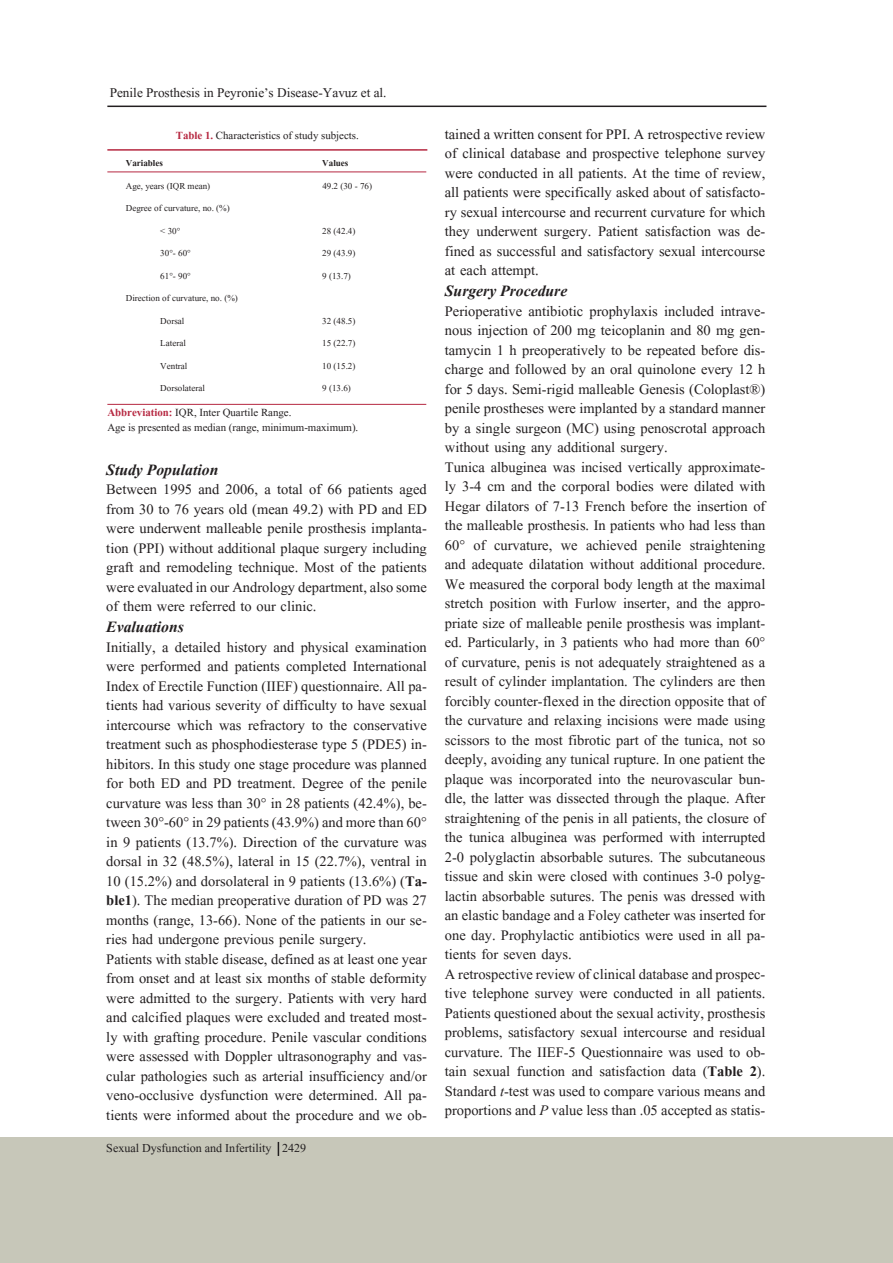
<style>
.page{position:relative;width:893px;height:1263px;background:#fff}
.page>*{position:absolute;margin:0;border:0;box-sizing:border-box;transform-origin:0 0}
.t1{font:italic 700 19.5px "Aparajita";color:#231f20}
.t2{font:18px/19.5px "Aparajita";color:#231f20;text-align:justify}
.t3{font:16.5px "Aparajita";color:#231f20}
.t4{font:15px "Aparajita";color:#231f20}
.t5{font:13.5px "Aparajita";color:#231f20}
.t6{font:11.25px "Aparajita";color:#231f20}
.t7{font:700 11.25px "Aparajita";color:#231f20}
.s1{font-weight:700;color:#b62841}
.s2{font-weight:700}
.s3{font-style:italic}
</style>
<div class="page">
<div style="left:0;top:1137px;width:893px;height:126px;background:#c7c7b9"></div>
<hr style="left:107px;top:106px;width:659px;height:1px;background:#231f20">
<svg style="left:278px;top:1142px;width:1px;height:14px"></svg>
<hr style="left:107px;top:149px;width:320px;height:2px;background:#b62841">
<hr style="left:107px;top:172px;width:319px;height:1px;background:#b62841">
<hr style="left:107px;top:404px;width:319px;height:1px;background:#b62841">
<p class="t3" style="left:110px;top:85px;width:278px">Penile Prosthesis in Peyronie’s Disease-Yavuz et al.</p>
<p class="t5" style="left:176px;top:128px;width:185px"><span class="s1">Table 1.</span> Characteristics of study subjects.</p>
<p class="t7" style="left:126px;top:158px;width:39px">Variables</p>
<p class="t7" style="left:322px;top:158px;width:28px">Values</p>
<p class="t6" style="left:126px;top:180px;width:86px">Age, years (IQR mean)</p>
<p class="t6" style="left:322px;top:180px;width:51px">49.2 (30 - 76)</p>
<p class="t6" style="left:126px;top:203px;width:106px">Degree of curvature, no. (%)</p>
<p class="t6" style="left:160px;top:225px;width:22px">&lt; 30°</p>
<p class="t6" style="left:322px;top:225px;width:35px">28 (42.4)</p>
<p class="t6" style="left:160px;top:248px;width:32px">30°- 60°</p>
<p class="t6" style="left:322px;top:248px;width:35px">29 (43.9)</p>
<p class="t6" style="left:160px;top:270px;width:32px">61°- 90°</p>
<p class="t6" style="left:322px;top:270px;width:30px">9 (13.7)</p>
<p class="t6" style="left:126px;top:293px;width:114px">Direction of curvature, no. (%)</p>
<p class="t6" style="left:160px;top:315px;width:26px">Dorsal</p>
<p class="t6" style="left:322px;top:315px;width:35px">32 (48.5)</p>
<p class="t6" style="left:160px;top:338px;width:27px">Lateral</p>
<p class="t6" style="left:322px;top:338px;width:35px">15 (22.7)</p>
<p class="t6" style="left:160px;top:360px;width:29px">Ventral</p>
<p class="t6" style="left:322px;top:360px;width:35px">10 (15.2)</p>
<p class="t6" style="left:160px;top:383px;width:46px">Dorsolateral</p>
<p class="t6" style="left:322px;top:383px;width:30px">9 (13.6)</p>
<p class="t5" style="left:107px;top:406px;width:186px"><span class="s1">Abbreviation:</span> IQR, Inter Quartile Range.</p>
<p class="t5" style="left:107px;top:421px;width:252px">Age is presented as median (range, minimum-maximum).</p>
<p class="t1" style="left:106px;top:460px;width:114px">Study Population</p>
<p class="t2" style="left:106px;top:481px;width:322px">Between 1995 and 2006, a total of 66 patients aged from 30 to 76 years old (mean 49.2) with PD and ED were underwent malleable penile prosthesis implanta&shy;tion (PPI) without additional plaque surgery including graft and remodeling technique. Most of the patients were evaluated in our Andrology department, also some of them were referred to our clinic.</p>
<p class="t1" style="left:106px;top:618px;width:79px">Evaluations</p>
<p class="t2" style="left:106px;top:639px;width:322px">Initially, a detailed history and physical examination were performed and patients completed International Index of Erectile Function (IIEF) questionnaire. All pa&shy;tients had various severity of difficulty to have sexual intercourse which was refractory to the conservative treatment such as phosphodiesterase type 5 (PDE5) in&shy;hibitors. In this study one stage procedure was planned for both ED and PD treatment. Degree of the penile curvature was less than 30° in 28 patients (42.4%), be&shy;tween 30°-60° in 29 patients (43.9%) and more than 60° in 9 patients (13.7%). Direction of the curvature was dorsal in 32 (48.5%), lateral in 15 (22.7%), ventral in 10 (15.2%) and dorsolateral in 9 patients (13.6%) (<span class="s2">Ta&shy;ble1</span>). The median preoperative duration of PD was 27 months (range, 13-66). None of the patients in our se&shy;ries had undergone previous penile surgery.</p>
<p class="t2" style="left:106px;top:951px;width:322px">Patients with stable disease, defined as at least one year from onset and at least six months of stable deformity were admitted to the surgery. Patients with very hard and calcified plaques were excluded and treated most&shy;ly with grafting procedure. Penile vascular conditions were assessed with Doppler ultrasonography and vas&shy;cular pathologies such as arterial insufficiency and/or veno-occlusive dysfunction were determined. All pa&shy;tients were informed about the procedure and we ob-</p>
<p class="t4" style="left:106px;top:1140px;width:201px">Sexual Dysfunction and Infertility 2429</p>
<p class="t2" style="left:445px;top:126px;width:322px">tained a written consent for PPI. A retrospective review of clinical database and prospective telephone survey were conducted in all patients. At the time of review, all patients were specifically asked about of satisfacto&shy;ry sexual intercourse and recurrent curvature for which they underwent surgery. Patient satisfaction was de&shy;fined as successful and satisfactory sexual intercourse at each attempt.</p>
<p class="t1" style="left:445px;top:282px;width:124px">Surgery Procedure</p>
<p class="t2" style="left:445px;top:303px;width:322px">Perioperative antibiotic prophylaxis included intrave&shy;nous injection of 200 mg teicoplanin and 80 mg gen&shy;tamycin 1 h preoperatively to be repeated before dis&shy;charge and followed by an oral quinolone every 12 h for 5 days. Semi-rigid malleable Genesis (Coloplast®) penile prostheses were implanted by a standard manner by a single surgeon (MC) using penoscrotal approach without using any additional surgery.</p>
<p class="t2" style="left:445px;top:459px;width:322px">Tunica albuginea was incised vertically approximate&shy;ly 3-4 cm and the corporal bodies were dilated with Hegar dilators of 7-13 French before the insertion of the malleable prosthesis. In patients who had less than 60° of curvature, we achieved penile straightening and adequate dilatation without additional procedure.<br>We measured the corporal body length at the maximal stretch position with Furlow inserter, and the appro&shy;priate size of malleable penile prosthesis was implant&shy;ed. Particularly, in 3 patients who had more than 60° of curvature, penis is not adequately straightened as a result of cylinder implantation. The cylinders are then forcibly counter-flexed in the direction opposite that of the curvature and relaxing incisions were made using scissors to the most fibrotic part of the tunica, not so deeply, avoiding any tunical rupture. In one patient the plaque was incorporated into the neurovascular bun&shy;dle, the latter was dissected through the plaque. After straightening of the penis in all patients, the closure of the tunica albuginea was performed with interrupted 2-0 polyglactin absorbable sutures. The subcutaneous tissue and skin were closed with continues 3-0 polyg&shy;lactin absorbable sutures. The penis was dressed with an elastic bandage and a Foley catheter was inserted for one day. Prophylactic antibiotics were used in all pa&shy;tients for seven days.</p>
<p class="t2" style="left:445px;top:966px;width:322px">A retrospective review of clinical database and prospec&shy;tive telephone survey were conducted in all patients.<br>Patients questioned about the sexual activity, prosthesis problems, satisfactory sexual intercourse and residual curvature. The IIEF-5 Questionnaire was used to ob&shy;tain sexual function and satisfaction data (<span class="s2">Table 2</span>).<br>Standard <span class="s3">t</span>-test was used to compare various means and proportions and <span class="s3">P</span> value less than .05 accepted as statis-</p>
</div>
